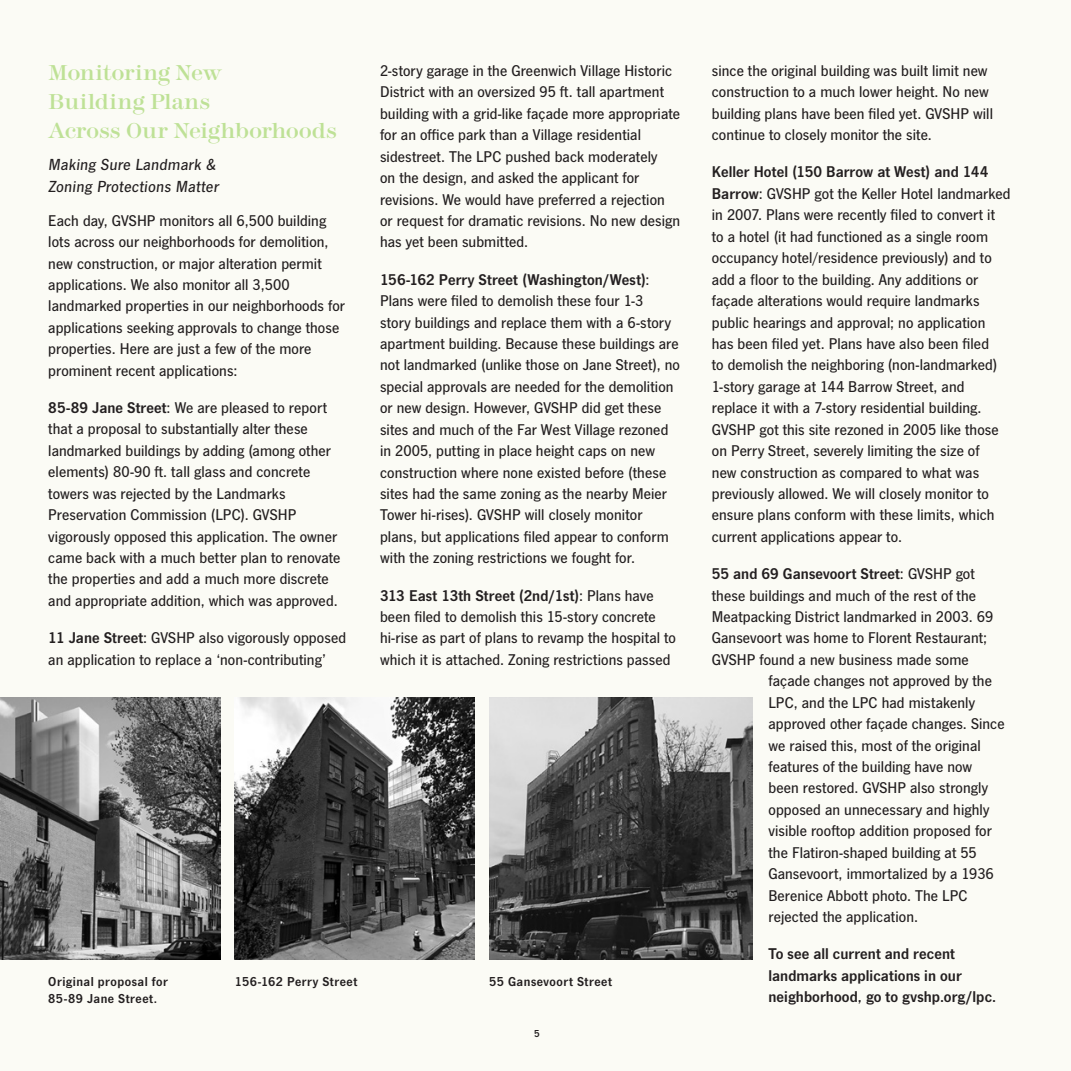
<style>
.page{position:relative;width:1071px;height:1071px;background:#fbfbf5}
.page>*{position:absolute;margin:0;border:0;box-sizing:border-box;transform-origin:0 0}
.Heading{font:22.4px/29.4px "Modern 216";letter-spacing:-.01em;color:#bee196}
.Subhead{font:italic 500 16.62px/21.3px "News Gothic FS";letter-spacing:.025em;color:#231f20}
.t1{font:500 16.1px/21.3px "News Gothic FS";letter-spacing:.005em;color:#231f20}
.t2{font:600 16.1px/21.3px "News Gothic FS";letter-spacing:.005em;color:#231f20}
.t3{font:600 13.47px/17.3px "News Gothic FS";letter-spacing:.04em;color:#231f20}
.t4{font:600 10.5px "News Gothic FS";color:#231f20}
.s1{font-weight:600}
.s2{font-weight:500}
</style>
<div class="page">
<img style="left:235px;top:697px;width:240px;height:262px">
<img style="left:0;top:697px;width:221px;height:262px">
<img style="left:489px;top:697px;width:264px;height:262px">
<p class="Heading" style="left:48px;top:58px;width:290px">Monitoring New<br>Building Plans<br>Across Our Neighborhoods</p>
<p class="Subhead" style="left:48px;top:154px;width:172px">Making Sure Landmark &amp;<br>Zoning Protections Matter</p>
<p class="t1" style="left:48px;top:210px;width:298px">Each day, GVSHP monitors all 6,500 building lots across our neighborhoods for demolition, new construction, or major alteration permit applications. We also monitor all 3,500 landmarked properties in our neighborhoods for applications seeking approvals to change those properties. Here are just a few of the more prominent recent applications:</p>
<p class="t1" style="left:48px;top:397px;width:294px"><span class="s1">85-89 Jane Street</span>: We are pleased to report that a proposal to substantially alter these landmarked buildings by adding (among other elements) 80-90 ft. tall glass and concrete towers was rejected by the Landmarks Preservation Commission (LPC). GVSHP vigorously opposed this application. The owner came back with a much better plan to renovate the properties and add a much more discrete and appropriate addition, which was approved.</p>
<p class="t1" style="left:48px;top:627px;width:299px"><span class="s1">11 Jane Street</span>: GVSHP also vigorously opposed an application to replace a ‘non-contributing’</p>
<p class="t1" style="left:380px;top:60px;width:302px">2-story garage in the Greenwich Village Historic District with an oversized 95 ft. tall apartment building with a grid-like façade more appropriate for an office park than a Village residential sidestreet. The LPC pushed back moderately<br>on the design, and asked the applicant for revisions. We would have preferred a rejection or request for dramatic revisions. No new design has yet been submitted.</p>
<p class="t1" style="left:380px;top:268px;width:301px"><span class="s1">156-162 Perry Street (Washington/West)</span>:<br>Plans were filed to demolish these four 1-3<br>story buildings and replace them with a 6-story apartment building. Because these buildings are not landmarked (unlike those on Jane Street), no special approvals are needed for the demolition or new design. However, GVSHP did get these sites and much of the Far West Village rezoned in 2005, putting in place height caps on new construction where none existed before (these sites had the same zoning as the nearby Meier Tower hi-rises). GVSHP will closely monitor plans, but applications filed appear to conform with the zoning restrictions we fought for.</p>
<p class="t1" style="left:380px;top:584px;width:297px"><span class="s1">313 East 13th Street (2nd/1st)</span>: Plans have been filed to demolish this 15-story concrete hi-rise as part of plans to revamp the hospital to which it is attached. Zoning restrictions passed</p>
<p class="t3" style="left:48px;top:972px;width:121px">Original proposal for<br>85-89 Jane Street.</p>
<p class="t3" style="left:235px;top:972px;width:124px">156-162 Perry Street</p>
<p class="t3" style="left:489px;top:972px;width:124px">55 Gansevoort Street</p>
<p class="t4" style="left:534px;top:1027px;width:7px">5</p>
<p class="t1" style="left:712px;top:60px;width:283px">since the original building was built limit new construction to a much lower height. No new building plans have been filed yet. GVSHP will continue to closely monitor the site.</p>
<p class="t1" style="left:712px;top:161px;width:300px"><span class="s1">Keller Hotel (150 Barrow at West) and 144<br>Barrow</span>: GVSHP got the Keller Hotel landmarked in 2007. Plans were recently filed to convert it to a hotel (it had functioned as a single room occupancy hotel/residence previously) and to add a floor to the building. Any additions or façade alterations would require landmarks public hearings and approval; no application has been filed yet. Plans have also been filed<br>to demolish the neighboring (non-landmarked)<br>1-story garage at 144 Barrow Street, and replace it with a 7-story residential building.<br>GVSHP got this site rezoned in 2005 like those on Perry Street, severely limiting the size of<br>new construction as compared to what was previously allowed. We will closely monitor to ensure plans conform with these limits, which current applications appear to.</p>
<p class="t2" style="left:712px;top:563px;width:264px">55 and 69 Gansevoort Street<span class="s2">: GVSHP got</span></p>
<p class="t1" style="left:712px;top:584px;width:266px">these buildings and much of the rest of the</p>
<p class="t1" style="left:712px;top:606px;width:283px">Meatpacking District landmarked in 2003. 69</p>
<p class="t1" style="left:712px;top:627px;width:277px">Gansevoort was home to Florent Restaurant;</p>
<p class="t1" style="left:712px;top:649px;width:258px">GVSHP found a new business made some</p>
<p class="t1" style="left:768px;top:670px;width:225px">façade changes not approved by the</p>
<p class="t1" style="left:768px;top:692px;width:208px">LPC, and the LPC had mistakenly</p>
<p class="t1" style="left:768px;top:713px;width:238px">approved other façade changes. Since</p>
<p class="t1" style="left:768px;top:734px;width:214px">we raised this, most of the original</p>
<p class="t1" style="left:768px;top:756px;width:205px">features of the building have now</p>
<p class="t1" style="left:768px;top:777px;width:221px">been restored. GVSHP also strongly</p>
<p class="t1" style="left:768px;top:799px;width:222px">opposed an unnecessary and highly</p>
<p class="t1" style="left:768px;top:820px;width:225px">visible rooftop addition proposed for</p>
<p class="t1" style="left:768px;top:842px;width:210px">the Flatiron-shaped building at 55</p>
<p class="t1" style="left:768px;top:863px;width:227px">Gansevoort, immortalized by a 1936</p>
<p class="t1" style="left:768px;top:884px;width:201px">Berenice Abbott photo. The LPC</p>
<p class="t1" style="left:768px;top:906px;width:151px">rejected the application.</p>
<p class="t2" style="left:768px;top:943px;width:229px">To see all current and recent landmarks applications in our neighborhood, go to gvshp.org/lpc.</p>
</div>
